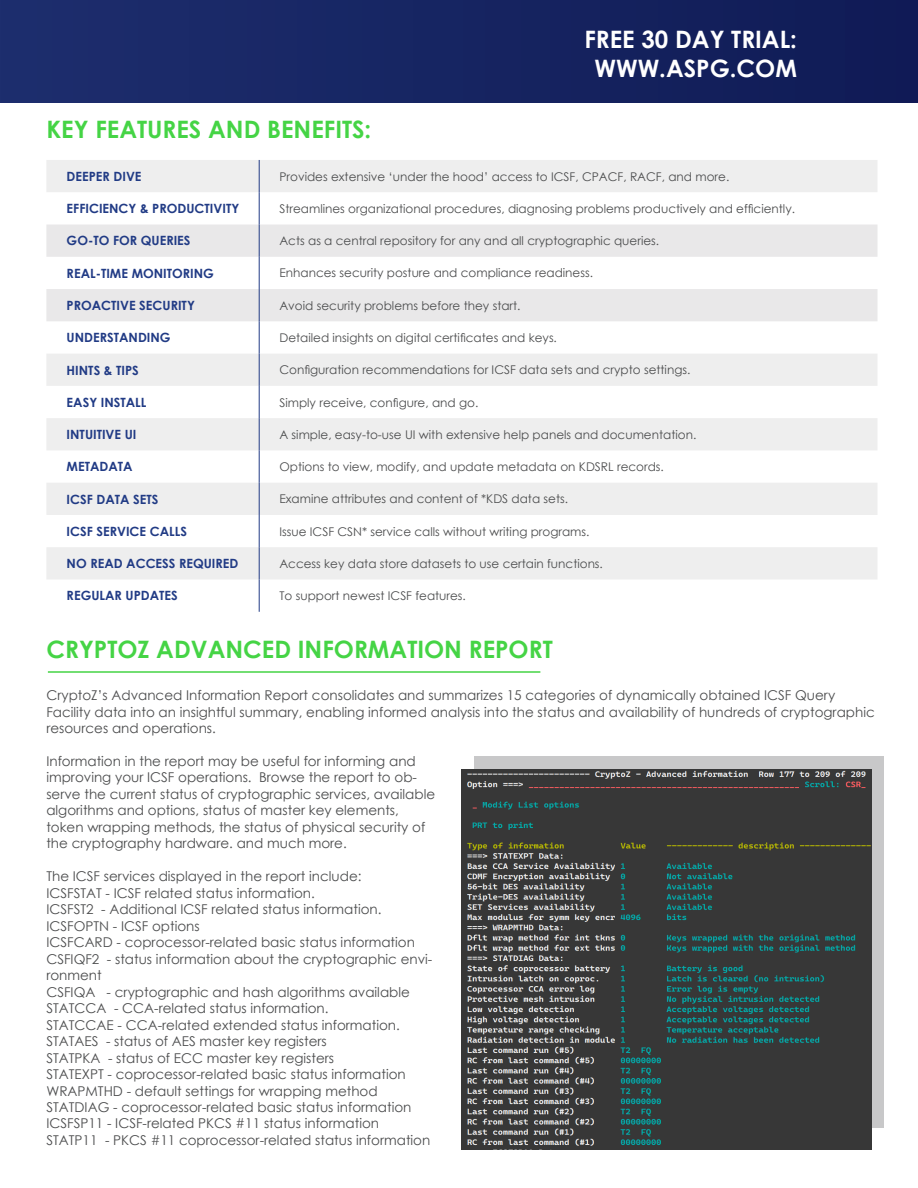
<style>
.page{position:relative;width:918px;height:1188px;background:#fff}
.page>*{position:absolute;margin:0;border:0;box-sizing:border-box;transform-origin:0 0}
.t1{font:700 24px "Century Gothic";color:#45d445}
.t2{font:700 24px/28.8px "Century Gothic";color:#fff;text-align:center}
.t3{font:13.5px/16.5px "Century Gothic";color:#4b4c4d}
.t4{font:700 12.75px "Century Gothic";color:#213b85}
.t5{font:12px "Century Gothic";color:#4b4c4d}
</style>
<div class="page">
<div style="left:0;top:0;width:918px;height:102px;background:#162562"></div>
<svg style="left:46px;top:160px;width:831px;height:420px;fill:#f6f6f6"></svg>
<svg style="left:46px;top:225px;width:832px;height:96px;fill:#e9e8e9"></svg>
<hr style="left:259px;top:160px;width:1px;height:32px;background:#213b85">
<hr style="left:259px;top:192px;width:1px;height:33px;background:#213b85">
<hr style="left:259px;top:225px;width:1px;height:32px;background:#213b85">
<hr style="left:259px;top:257px;width:1px;height:32px;background:#213b85">
<hr style="left:259px;top:289px;width:1px;height:32px;background:#213b85">
<hr style="left:259px;top:321px;width:1px;height:33px;background:#213b85">
<hr style="left:259px;top:354px;width:1px;height:32px;background:#213b85">
<hr style="left:259px;top:386px;width:1px;height:32px;background:#213b85">
<hr style="left:259px;top:418px;width:1px;height:32px;background:#213b85">
<hr style="left:259px;top:450px;width:1px;height:33px;background:#213b85">
<hr style="left:259px;top:483px;width:1px;height:32px;background:#213b85">
<hr style="left:259px;top:515px;width:1px;height:32px;background:#213b85">
<hr style="left:259px;top:547px;width:1px;height:33px;background:#213b85">
<hr style="left:259px;top:580px;width:1px;height:32px;background:#213b85">
<div style="left:475px;top:756px;width:409px;height:371px;background:#c8c8c9"></div>
<img style="left:462px;top:770px;width:410px;height:379px">
<hr style="left:48px;top:671px;width:492px;height:2px;background:#45d445">
<p class="t2" style="left:584px;top:24px;width:214px">FREE 30 DAY TRIAL:<br>WWW.ASPG.COM</p>
<p class="t1" style="left:46px;top:111px;width:326px">KEY FEATURES AND BENEFITS:</p>
<p class="t4" style="left:67px;top:167px;width:76px">DEEPER DIVE</p>
<p class="t5" style="left:279px;top:168px;width:451px">Provides extensive ‘under the hood’ access to ICSF, CPACF, RACF, and more.</p>
<p class="t4" style="left:67px;top:199px;width:174px">EFFICIENCY &amp; PRODUCTIVITY</p>
<p class="t5" style="left:279px;top:200px;width:517px">Streamlines organizational procedures, diagnosing problems productively and efficiently.</p>
<p class="t4" style="left:67px;top:231px;width:125px">GO-TO FOR QUERIES</p>
<p class="t5" style="left:279px;top:232px;width:381px">Acts as a central repository for any and all cryptographic queries.</p>
<p class="t4" style="left:67px;top:263px;width:149px">REAL-TIME MONITORING</p>
<p class="t5" style="left:279px;top:265px;width:315px">Enhances security posture and compliance readiness.</p>
<p class="t4" style="left:67px;top:296px;width:130px">PROACTIVE SECURITY</p>
<p class="t5" style="left:279px;top:297px;width:243px">Avoid security problems before they start.</p>
<p class="t4" style="left:67px;top:328px;width:106px">UNDERSTANDING</p>
<p class="t5" style="left:279px;top:329px;width:279px">Detailed insights on digital certificates and keys.</p>
<p class="t4" style="left:67px;top:360px;width:74px">HINTS &amp; TIPS</p>
<p class="t5" style="left:279px;top:362px;width:412px">Configuration recommendations for ICSF data sets and crypto settings.</p>
<p class="t4" style="left:67px;top:392px;width:81px">EASY INSTALL</p>
<p class="t5" style="left:279px;top:394px;width:200px">Simply receive, configure, and go.</p>
<p class="t4" style="left:67px;top:425px;width:71px">INTUITIVE UI</p>
<p class="t5" style="left:279px;top:426px;width:418px">A simple, easy-to-use UI with extensive help panels and documentation.</p>
<p class="t4" style="left:67px;top:457px;width:68px">METADATA</p>
<p class="t5" style="left:279px;top:458px;width:386px">Options to view, modify, and update metadata on KDSRL records.</p>
<p class="t4" style="left:67px;top:489px;width:93px">ICSF DATA SETS</p>
<p class="t5" style="left:279px;top:491px;width:290px">Examine attributes and content of *KDS data sets.</p>
<p class="t4" style="left:67px;top:522px;width:122px">ICSF SERVICE CALLS</p>
<p class="t5" style="left:279px;top:523px;width:312px">Issue ICSF CSN* service calls without writing programs.</p>
<p class="t4" style="left:67px;top:554px;width:173px">NO READ ACCESS REQUIRED</p>
<p class="t5" style="left:279px;top:555px;width:325px">Access key data store datasets to use certain functions.</p>
<p class="t4" style="left:67px;top:586px;width:113px">REGULAR UPDATES</p>
<p class="t5" style="left:279px;top:587px;width:188px">To support newest ICSF features.</p>
<p class="t1" style="left:46px;top:631px;width:508px">CRYPTOZ ADVANCED INFORMATION REPORT</p>
<p class="t3" style="left:46px;top:687px;width:830px">CryptoZ’s Advanced Information Report consolidates and summarizes 15 categories of dynamically obtained ICSF Query<br>Facility data into an insightful summary, enabling informed analysis into the status and availability of hundreds of cryptographic resources and operations.</p>
<p class="t3" style="left:46px;top:752px;width:390px">Information in the report may be useful for informing and improving your ICSF operations. Browse the report to ob&shy;serve the current status of cryptographic services, available algorithms and options, status of master key elements, token wrapping methods, the status of physical security of the cryptography hardware. and much more.</p>
<p class="t3" style="left:46px;top:868px;width:388px">The ICSF services displayed in the report include:<br>ICSFSTAT - ICSF related status information.<br>ICSFST2 - Additional ICSF related status information.<br>ICSFOPTN - ICSF options<br>ICSFCARD - coprocessor-related basic status information CSFIQF2 - status information about the cryptographic envi&shy;ronment<br>CSFIQA - cryptographic and hash algorithms available STATCCA - CCA-related status information.<br>STATCCAE - CCA-related extended status information.<br>STATAES - status of AES master key registers<br>STATPKA - status of ECC master key registers<br>STATEXPT - coprocessor-related basic status information WRAPMTHD - default settings for wrapping method STATDIAG - coprocessor-related basic status information ICSFSP11 - ICSF-related PKCS #11 status information STATP11 - PKCS #11 coprocessor-related status information</p>
</div>
